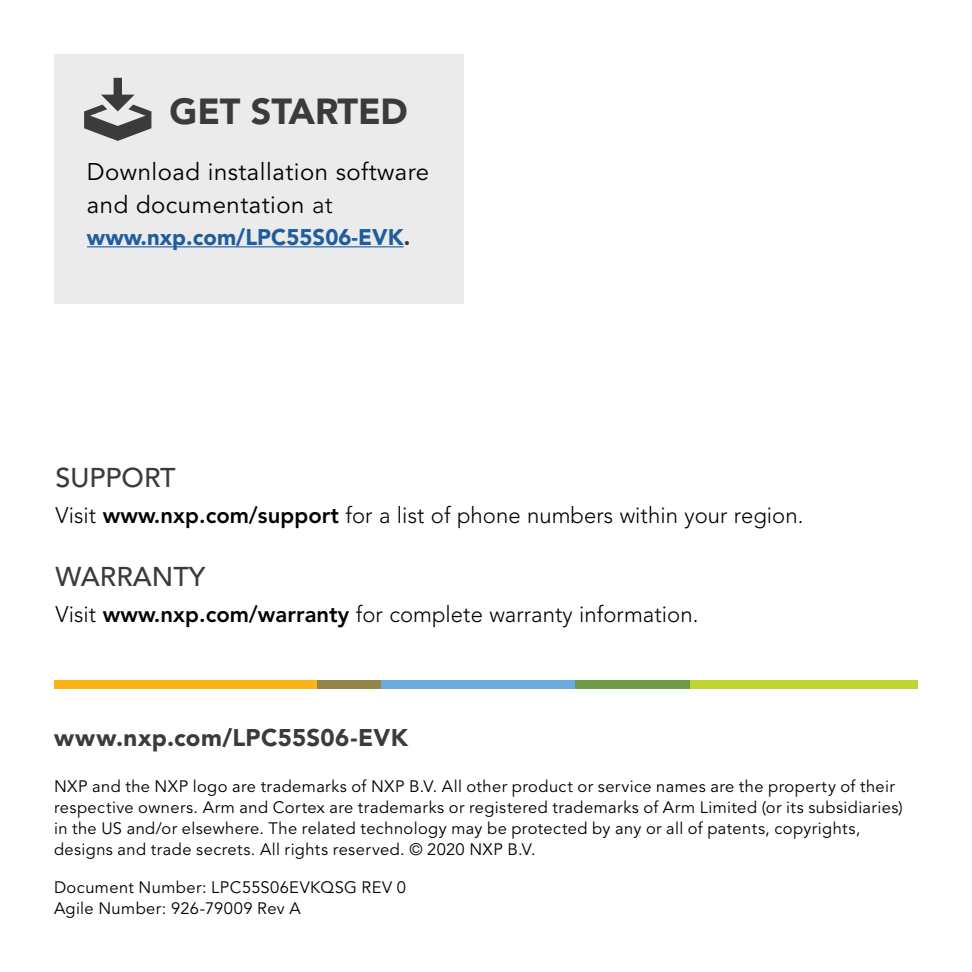
<style>
.page{position:relative;width:972px;height:972px;background:#fff}
.page>*{position:absolute;margin:0;border:0;box-sizing:border-box;transform-origin:0 0}
.t1{font:900 36px "Avenir LT Std";letter-spacing:-.005em;color:#3b3b3b}
.t2{font:500 27px "Avenir LT Std";color:#3b3b3b}
.t3{font:24px/33px "Avenir LT Std";letter-spacing:.02em;color:#000}
.t4{font:900 24px "Avenir LT Std";letter-spacing:.015em;color:#3b3b3b}
.t5{font:300 22.5px "Avenir LT Std";letter-spacing:.005em;color:#000}
.t6{font:900 22.5px "Avenir LT Std";letter-spacing:.005em;color:#205d9e}
.t7{font:16.5px/21px "Avenir LT Std";letter-spacing:.025em;color:#000}
.s1{font-weight:300}
.s2{color:#3b3b3b}
.s3{font-weight:800}
</style>
<div class="page">
<div style="left:54px;top:54px;width:409px;height:250px;background:#ebebeb"></div>
<svg style="left:84px;top:78px;width:67px;height:63px"></svg>
<div style="left:381px;top:680px;width:194px;height:8px;background:#6cabdd"></div>
<div style="left:54px;top:680px;width:263px;height:8px;background:#fcb315"></div>
<div style="left:317px;top:680px;width:64px;height:8px;background:#928547"></div>
<div style="left:689px;top:680px;width:229px;height:8px;background:#bed62f"></div>
<div style="left:575px;top:680px;width:114px;height:8px;background:#6d9a44"></div>
<hr style="left:87px;top:246px;width:317px;height:1px;background:#205d9e">
<h1 class="t1" style="left:170px;top:97px;width:240px">GET STARTED</h1>
<h3 class="t3" style="left:87px;top:158px;width:344px">Download installation software and documentation <span class="s1">at</span></h3>
<h3 class="t6" style="left:87px;top:228px;width:325px">www.nxp.com/LPC55S06-EVK<span class="s2">.</span></h3>
<h2 class="t2" style="left:56px;top:462px;width:122px">SUPPORT</h2>
<h3 class="t5" style="left:56px;top:506px;width:749px">Visit <span class="s3">www.nxp.com/support</span> for a list of phone numbers within your region.</h3>
<h2 class="t2" style="left:56px;top:561px;width:151px">WARRANTY</h2>
<h3 class="t5" style="left:56px;top:605px;width:644px">Visit <span class="s3">www.nxp.com/warranty</span> for complete warranty information.</h3>
<h3 class="t4" style="left:54px;top:728px;width:356px">www.nxp.com/LPC55S06-EVK</h3>
<p class="t7" style="left:54px;top:778px;width:850px">NXP and the NXP logo are trademarks of NXP B.V. All other product or service names are the property of their respective owners. Arm and Cortex are trademarks or registered trademarks of Arm Limited (or its subsidiaries) in the US and/or elsewhere. The related technology may be protected by any or all of patents, copyrights, designs and trade secrets. All rights reserved. © 2020 NXP B.V.</p>
<p class="t7" style="left:54px;top:879px;width:354px">Document Number: LPC55S06EVKQSG REV 0<br>Agile Number: 926-79009 Rev A</p>
</div>
